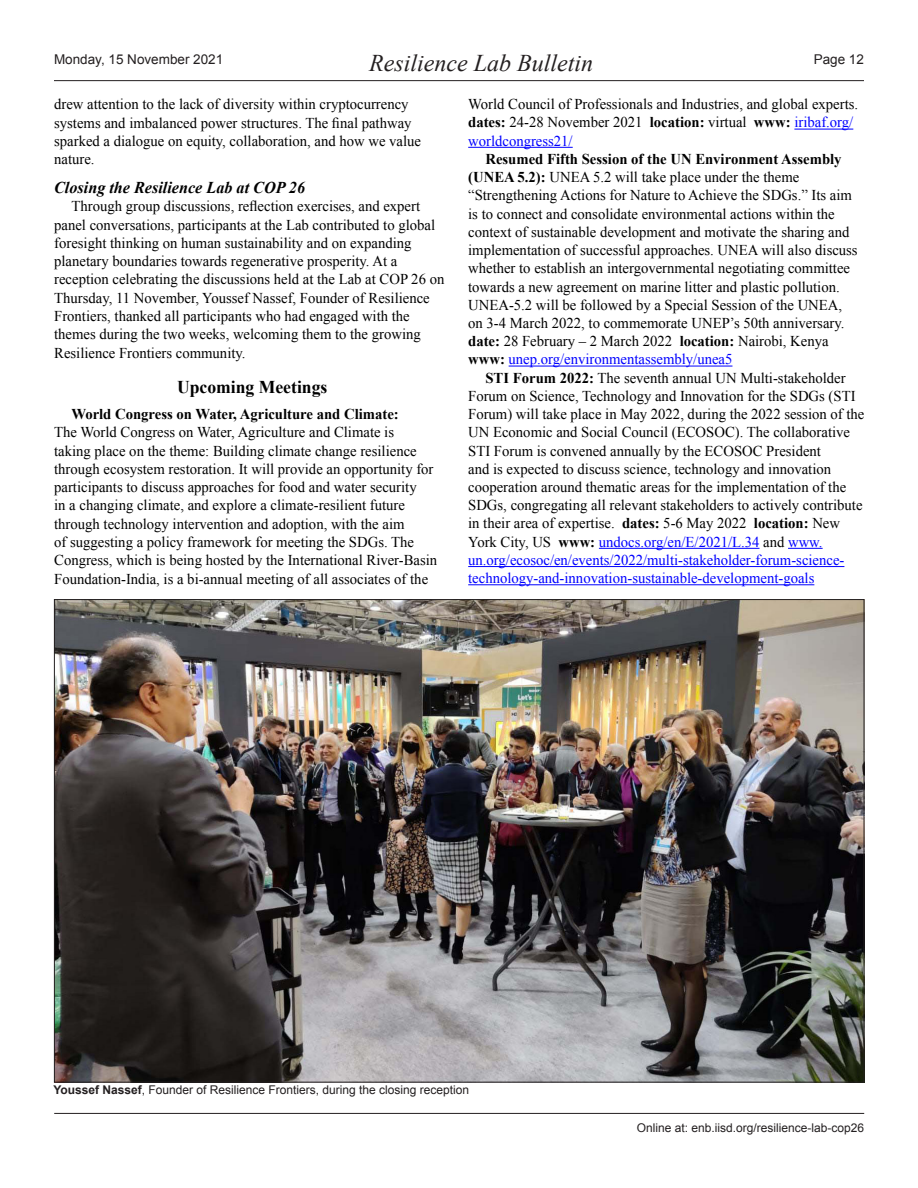
<style>
.page{position:relative;width:918px;height:1188px;background:#fff}
.page>*{position:absolute;margin:0;border:0;box-sizing:border-box;transform-origin:0 0}
.t1{font:italic 24px "Times New Roman";color:#231f20}
.ENB_-_Headline_2{font:700 18px "Times New Roman";color:#000}
.ENB_-_Headline_3{font:italic 700 16.5px "Times New Roman";color:#000}
.ENB_-_Body{font:15px/18.3px "Times New Roman";color:#000}
.t2{font:13.5px "Arial";color:#231f20}
.t3{font:12px "Arial";color:#231f20}
.s1{font-weight:700}
.s2{color:#00f}
</style>
<div class="page">
<hr style="left:54px;top:80px;width:810px;height:1px;background:#231f20">
<hr style="left:54px;top:1113px;width:810px;height:1px;background:#231f20">
<hr style="left:794px;top:129px;width:59px;height:1px;background:#00f">
<hr style="left:468px;top:147px;width:105px;height:1px;background:#00f">
<hr style="left:509px;top:366px;width:223px;height:1px;background:#00f">
<hr style="left:599px;top:548px;width:160px;height:1px;background:#00f">
<hr style="left:788px;top:548px;width:35px;height:1px;background:#00f">
<hr style="left:468px;top:566px;width:376px;height:1px;background:#00f">
<hr style="left:468px;top:584px;width:346px;height:1px;background:#00f">
<img style="left:56px;top:601px;width:806px;height:479px">
<h1 class="t1" style="left:369px;top:46px;width:225px">Resilience Lab Bulletin</h1>
<p class="t2" style="left:54px;top:50px;width:171px">Monday, 15 November 2021</p>
<p class="t2" style="left:814px;top:50px;width:52px">Page 12</p>
<p class="ENB_-_Body" style="left:54px;top:95px;width:368px">drew attention to the lack of diversity within cryptocurrency systems and imbalanced power structures. The final pathway sparked a dialogue on equity, collaboration, and how we value nature.</p>
<p class="ENB_-_Headline_3" style="left:54px;top:176px;width:252px">Closing the Resilience Lab at COP 26</p>
<p class="ENB_-_Body" style="left:54px;top:197px;width:392px;text-indent:17px">Through group discussions, reflection exercises, and expert panel conversations, participants at the Lab contributed to global foresight thinking on human sustainability and on expanding planetary boundaries towards regenerative prosperity. At a reception celebrating the discussions held at the Lab at COP 26 on Thursday, 11 November, Youssef Nassef, Founder of Resilience Frontiers, thanked all participants who had engaged with the themes during the two weeks, welcoming them to the growing Resilience Frontiers community.</p>
<p class="ENB_-_Headline_2" style="left:177px;top:375px;width:152px">Upcoming Meetings</p>
<p class="ENB_-_Body" style="left:54px;top:405px;width:385px;text-indent:17px"><span class="s1">World Congress on Water, Agriculture and Climate:<br></span>The World Congress on Water, Agriculture and Climate is<br>taking place on the theme: Building climate change resilience through ecosystem restoration. It will provide an opportunity for participants to discuss approaches for food and water security<br>in a changing climate, and explore a climate-resilient future through technology intervention and adoption, with the aim<br>of suggesting a policy framework for meeting the SDGs. The Congress, which is being hosted by the International River-Basin Foundation-India, is a bi-annual meeting of all associates of the</p>
<p class="ENB_-_Body" style="left:468px;top:95px;width:391px">World Council of Professionals and Industries, and global experts. <span class="s1">dates:</span> 24-28 November 2021 <span class="s1">location:</span> virtual <span class="s1">www:</span> <span class="s2">iribaf.org/ worldcongress21/</span></p>
<p class="ENB_-_Body" style="left:468px;top:150px;width:391px;text-indent:17px"><span class="s1">Resumed Fifth Session of the UN Environment Assembly (UNEA 5.2):</span> UNEA 5.2 will take place under the theme “Strengthening Actions for Nature to Achieve the SDGs.” Its aim is to connect and consolidate environmental actions within the context of sustainable development and motivate the sharing and implementation of successful approaches. UNEA will also discuss whether to establish an intergovernmental negotiating committee towards a new agreement on marine litter and plastic pollution.<br>UNEA-5.2 will be followed by a Special Session of the UNEA, on 3-4 March 2022, to commemorate UNEP’s 50th anniversary. <span class="s1">date:</span> 28 February – 2 March 2022 <span class="s1">location:</span> Nairobi, Kenya <span class="s1">www:</span> <span class="s2">unep.org/environmentassembly/unea5</span></p>
<p class="ENB_-_Body" style="left:468px;top:368px;width:398px;text-indent:17px"><span class="s1">STI Forum 2022:</span> The seventh annual UN Multi-stakeholder Forum on Science, Technology and Innovation for the SDGs (STI Forum) will take place in May 2022, during the 2022 session of the UN Economic and Social Council (ECOSOC). The collaborative STI Forum is convened annually by the ECOSOC President<br>and is expected to discuss science, technology and innovation cooperation around thematic areas for the implementation of the SDGs, congregating all relevant stakeholders to actively contribute in their area of expertise. <span class="s1">dates:</span> 5-6 May 2022 <span class="s1">location:</span> New York City, US <span class="s1">www:</span> <span class="s2">undocs.org/en/E/2021/L.34</span> and <span class="s2">www. un.org/ecosoc/en/events/2022/multi-stakeholder-forum-science&shy;technology-and-innovation-sustainable-development-goals</span></p>
<p class="t3" style="left:53px;top:1082px;width:417px"><span class="s1">Youssef Nassef</span>, Founder of Resilience Frontiers, during the closing reception</p>
<p class="t3" style="left:637px;top:1120px;width:229px">Online at: enb.iisd.org/resilience-lab-cop26</p>
</div>
